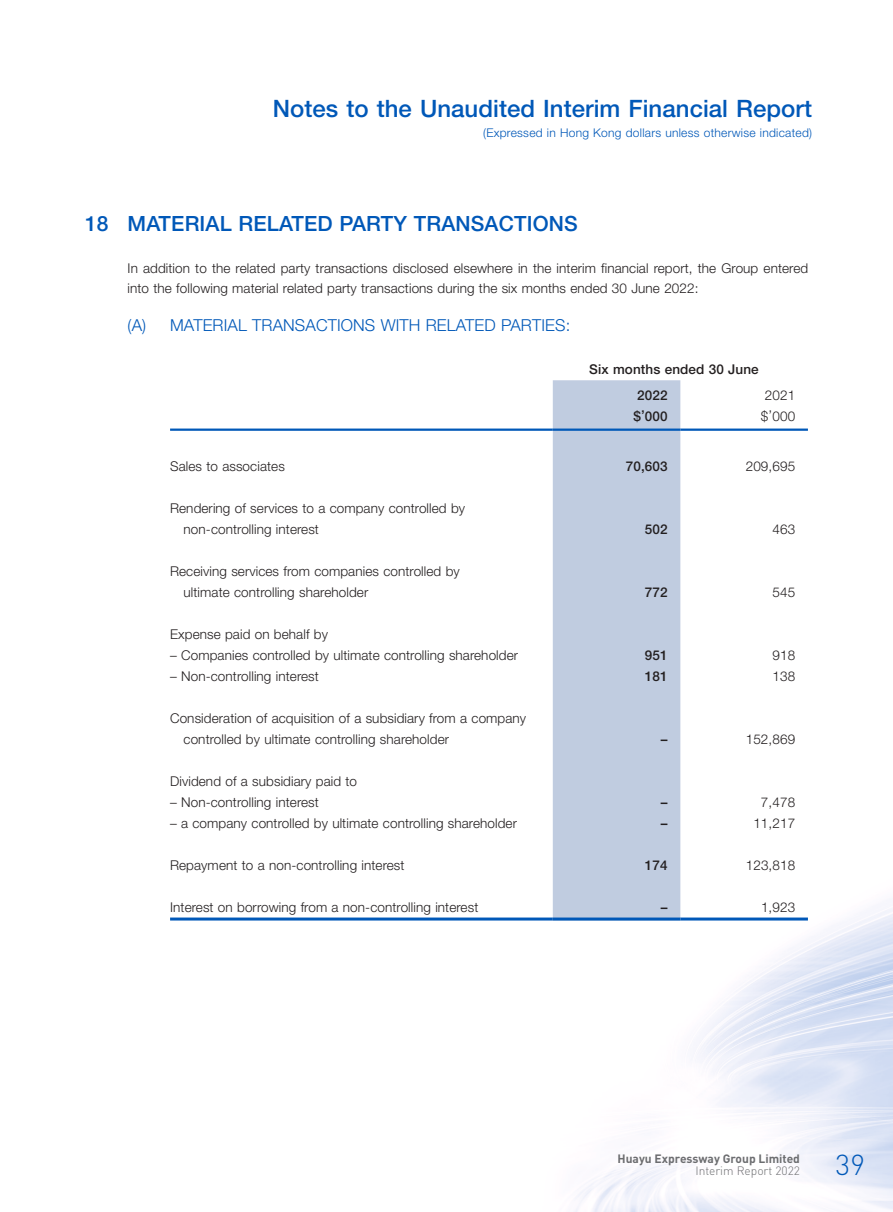
<style>
.page{position:relative;width:893px;height:1212px;background:#fff}
.page>*{position:absolute;margin:0;border:0;box-sizing:border-box;transform-origin:0 0}
.t1{font:300 28.5px "DIN";color:#0058b8}
.t2{font:500 24px "Helvetica Neue LT Std";color:#0058b8}
.t3{font:500 21px "Helvetica Neue LT Std";letter-spacing:.01em;color:#0058b8}
.t4{font:300 16.5px "Helvetica Neue LT Std";letter-spacing:.01em;color:#0058b8}
.t5{font:300 13.5px/21px "Helvetica Neue LT Std";letter-spacing:.01em;color:#231f20}
.t6{font:500 13.5px/25.2px "Helvetica Neue LT Std";letter-spacing:.01em;color:#231f20}
.t7{font:300 12px "Helvetica Neue LT Std";letter-spacing:.02em;color:#0058b8}
.t8{font:700 12px "DIN";color:#6c6d70}
.t9{font:300 12px "DIN";color:#6c6d70}
</style>
<div class="page">
<img style="left:170px;top:380px;width:723px;height:832px">
<div style="left:553px;top:380px;width:127px;height:537px;background:#c0cce0"></div>
<hr style="left:170px;top:428px;width:383px;height:3px;background:#0058b8">
<hr style="left:553px;top:428px;width:127px;height:3px;background:#0058b8">
<hr style="left:680px;top:428px;width:128px;height:3px;background:#0058b8">
<hr style="left:170px;top:917px;width:383px;height:3px;background:#0058b8">
<hr style="left:553px;top:917px;width:127px;height:3px;background:#0058b8">
<hr style="left:680px;top:917px;width:128px;height:3px;background:#0058b8">
<h2 class="t2" style="left:273px;top:94px;width:541px">Notes to the Unaudited Interim Financial Report</h2>
<p class="t7" style="left:483px;top:126px;width:330px">(Expressed in Hong Kong dollars unless otherwise indicated)</p>
<h3 class="t3" style="left:85px;top:211px;width:494px">18 MATERIAL RELATED PARTY TRANSACTIONS</h3>
<p class="t5" style="left:128px;top:258px;width:682px;line-height:19.8px">In addition to the related party transactions disclosed elsewhere in the interim financial report, the Group entered into the following material related party transactions during the six months ended 30 June 2022:</p>
<p class="t4" style="left:128px;top:315px;width:444px">(A) MATERIAL TRANSACTIONS WITH RELATED PARTIES:</p>
<p class="t6" style="left:637px;top:357px;width:123px;text-indent:-48px">Six months ended 30 June<br>2022</p>
<p class="t5" style="left:765px;top:384px;width:32px">2021</p>
<p class="t6" style="left:633px;top:403px;width:36px">$’000</p>
<p class="t5" style="left:761px;top:405px;width:36px">$’000</p>
<p class="t5" style="left:170px;top:456px;width:116px">Sales to associates</p>
<p class="t6" style="left:626px;top:454px;width:43px">70,603</p>
<p class="t5" style="left:746px;top:456px;width:51px">209,695</p>
<p class="t5" style="left:184px;top:498px;width:283px;text-indent:-14px">Rendering of services to a company controlled by non-controlling interest</p>
<p class="t6" style="left:645px;top:517px;width:24px">502</p>
<p class="t5" style="left:772px;top:519px;width:24px">463</p>
<p class="t5" style="left:184px;top:561px;width:278px;text-indent:-14px">Receiving services from companies controlled by ultimate controlling shareholder</p>
<p class="t6" style="left:645px;top:580px;width:24px">772</p>
<p class="t5" style="left:772px;top:582px;width:24px">545</p>
<p class="t5" style="left:170px;top:624px;width:159px">Expense paid on behalf by</p>
<p class="t5" style="left:170px;top:645px;width:350px">– Companies controlled by ultimate controlling shareholder</p>
<p class="t6" style="left:645px;top:643px;width:24px">951</p>
<p class="t5" style="left:772px;top:645px;width:24px">918</p>
<p class="t5" style="left:170px;top:666px;width:150px">– Non-controlling interest</p>
<p class="t6" style="left:645px;top:664px;width:24px">181</p>
<p class="t5" style="left:772px;top:666px;width:24px">138</p>
<p class="t5" style="left:184px;top:708px;width:344px;text-indent:-14px">Consideration of acquisition of a subsidiary from a company controlled by ultimate controlling shareholder</p>
<p class="t6" style="left:661px;top:727px;width:8px">–</p>
<p class="t5" style="left:746px;top:729px;width:51px">152,869</p>
<p class="t5" style="left:170px;top:771px;width:189px">Dividend of a subsidiary paid to</p>
<p class="t5" style="left:170px;top:792px;width:150px">– Non-controlling interest</p>
<p class="t6" style="left:661px;top:790px;width:8px">–</p>
<p class="t5" style="left:761px;top:792px;width:36px">7,478</p>
<p class="t5" style="left:170px;top:813px;width:348px">– a company controlled by ultimate controlling shareholder</p>
<p class="t6" style="left:661px;top:811px;width:8px">–</p>
<p class="t5" style="left:753px;top:813px;width:43px">11,217</p>
<p class="t5" style="left:170px;top:855px;width:236px">Repayment to a non-controlling interest</p>
<p class="t6" style="left:645px;top:853px;width:24px">174</p>
<p class="t5" style="left:746px;top:855px;width:51px">123,818</p>
<p class="t5" style="left:170px;top:897px;width:310px">Interest on borrowing from a non-controlling interest</p>
<p class="t6" style="left:661px;top:895px;width:8px">–</p>
<p class="t5" style="left:761px;top:897px;width:36px">1,923</p>
<p class="t8" style="left:617px;top:1151px;width:184px">Huayu Expressway Group Limited</p>
<p class="t9" style="left:695px;top:1163px;width:106px">Interim Report 2022</p>
<h1 class="t1" style="left:836px;top:1147px;width:31px">39</h1>
</div>
